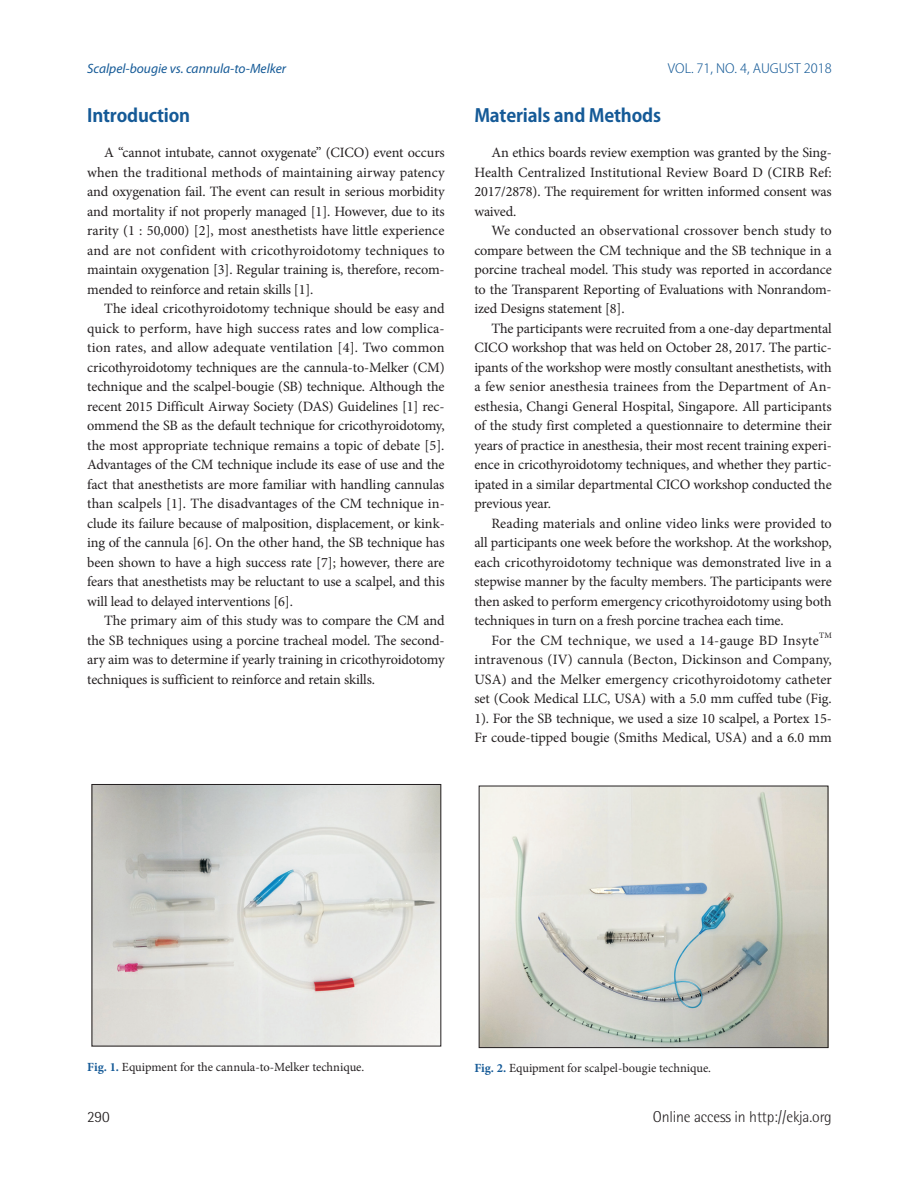
<style>
.page{position:relative;width:919px;height:1191px;background:#fff}
.page>*{position:absolute;margin:0;border:0;box-sizing:border-box;transform-origin:0 0}
.t1{font:700 18px "Koz Go Pro";letter-spacing:-.01em;color:#155a97}
.t2{font:300 15.75px "Rotis Semi Sans Std";letter-spacing:-.01em;color:#231f20}
.t3{font:14.25px/19.5px "Minion Pro";letter-spacing:-.01em;color:#231f20;text-align:justify}
.t4{font:14.25px "Minion Pro";letter-spacing:.02em;color:#231f20}
.t5{font:italic 13.5px "Myriad Pro";color:#155a97}
.t6{font:300 12.75px "Koz Go Pro";color:#155a97}
.t7{font:12.45px "Minion Pro";color:#231f20}
.t8{font:8.25px "Minion Pro";color:#231f20}
.s1{font-weight:700;color:#155a97}
</style>
<div class="page">
<img style="left:94px;top:786px;width:345px;height:258px">
<div style="left:92px;top:784px;width:349px;height:262px;border:1px solid #231f20"></div>
<img style="left:481px;top:787px;width:345px;height:258px">
<p class="t5" style="left:87px;top:60px;width:200px">Scalpel-bougie vs. cannula-to-Melker</p>
<p class="t6" style="left:667px;top:60px;width:165px">VOL. 71, NO. 4, AUGUST 2018</p>
<p class="t1" style="left:87px;top:104px;width:104px">Introduction</p>
<p class="t3" style="left:87px;top:143px;width:359px;text-indent:17px">A “cannot intubate, cannot oxygenate” (CICO) event occurs when the traditional methods of maintaining airway patency and oxygenation fail. The event can result in serious morbidity and mortality if not properly managed [1]. However, due to its rarity (1 : 50,000) [2], most anesthetists have little experience and are not confident with cricothyroidotomy techniques to maintain oxygenation [3]. Regular training is, therefore, recom&shy;mended to reinforce and retain skills [1].</p>
<p class="t3" style="left:87px;top:299px;width:359px;text-indent:17px">The ideal cricothyroidotomy technique should be easy and quick to perform, have high success rates and low complica&shy;tion rates, and allow adequate ventilation [4]. Two common cricothyroidotomy techniques are the cannula-to-Melker (CM) technique and the scalpel-bougie (SB) technique. Although the recent 2015 Difficult Airway Society (DAS) Guidelines [1] rec&shy;ommend the SB as the default technique for cricothyroidotomy, the most appropriate technique remains a topic of debate [5].<br>Advantages of the CM technique include its ease of use and the fact that anesthetists are more familiar with handling cannulas than scalpels [1]. The disadvantages of the CM technique in&shy;clude its failure because of malposition, displacement, or kink&shy;ing of the cannula [6]. On the other hand, the SB technique has been shown to have a high success rate [7]; however, there are fears that anesthetists may be reluctant to use a scalpel, and this will lead to delayed interventions [6].</p>
<p class="t3" style="left:87px;top:611px;width:359px;text-indent:17px">The primary aim of this study was to compare the CM and the SB techniques using a porcine tracheal model. The second&shy;ary aim was to determine if yearly training in cricothyroidotomy techniques is sufficient to reinforce and retain skills.</p>
<p class="t1" style="left:474px;top:104px;width:188px">Materials and Methods</p>
<p class="t3" style="left:474px;top:143px;width:359px;text-indent:17px">An ethics boards review exemption was granted by the Sing-Health Centralized Institutional Review Board D (CIRB Ref:<br>2017/2878). The requirement for written informed consent was waived.</p>
<p class="t3" style="left:474px;top:221px;width:359px;text-indent:17px">We conducted an observational crossover bench study to compare between the CM technique and the SB technique in a porcine tracheal model. This study was reported in accordance to the Transparent Reporting of Evaluations with Nonrandom&shy;ized Designs statement [8].</p>
<p class="t3" style="left:474px;top:318px;width:359px;text-indent:17px">The participants were recruited from a one-day departmental CICO workshop that was held on October 28, 2017. The partic&shy;ipants of the workshop were mostly consultant anesthetists, with a few senior anesthesia trainees from the Department of An&shy;esthesia, Changi General Hospital, Singapore. All participants of the study first completed a questionnaire to determine their years of practice in anesthesia, their most recent training experi&shy;ence in cricothyroidotomy techniques, and whether they partic&shy;ipated in a similar departmental CICO workshop conducted the previous year.</p>
<p class="t3" style="left:474px;top:513px;width:359px;text-indent:17px">Reading materials and online video links were provided to all participants one week before the workshop. At the workshop, each cricothyroidotomy technique was demonstrated live in a stepwise manner by the faculty members. The participants were then asked to perform emergency cricothyroidotomy using both techniques in turn on a fresh porcine trachea each time.</p>
<p class="t4" style="left:491px;top:630px;width:329px">For the CM technique, we used a 14-gauge BD Insyte</p>
<p class="t8" style="left:819px;top:630px;width:14px">TM</p>
<p class="t3" style="left:474px;top:650px;width:359px">intravenous (IV) cannula (Becton, Dickinson and Company, USA) and the Melker emergency cricothyroidotomy catheter set (Cook Medical LLC, USA) with a 5.0 mm cuffed tube (Fig.<br>1). For the SB technique, we used a size 10 scalpel, a Portex 15- Fr coude-tipped bougie (Smiths Medical, USA) and a 6.0 mm</p>
<p class="t7" style="left:87px;top:1058px;width:278px"><span class="s1">Fig. 1.</span> Equipment for the cannula-to-Melker technique.</p>
<p class="t7" style="left:474px;top:1059px;width:238px"><span class="s1">Fig. 2.</span> Equipment for scalpel-bougie technique.</p>
<p class="t2" style="left:87px;top:1107px;width:24px">290</p>
<p class="t2" style="left:652px;top:1107px;width:180px">Online access in http://ekja.org</p>
</div>
